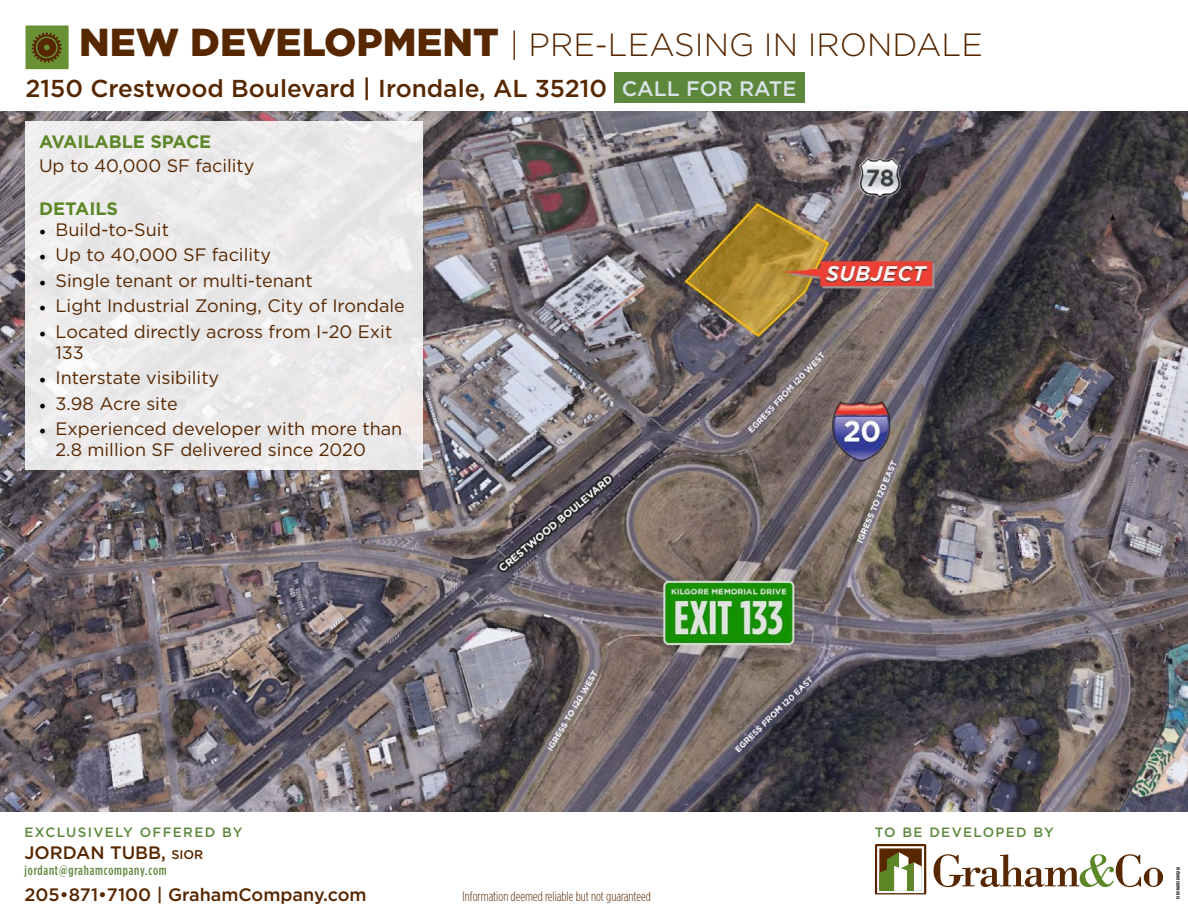
<style>
.page{position:relative;width:1188px;height:918px;background:#fff}
.page>*{position:absolute;margin:0;border:0;box-sizing:border-box;transform-origin:0 0}
.t1{font:300 32.1px "Gotham";color:#572700}
.t2{font:500 24.45px "Gotham";color:#572700}
.t3{font:500 21px "Gotham";color:#d8e3e9}
.t4{font:18px/21px "Gotham";color:#572700}
.t5{font:500 18px "Gotham";color:#572700}
.t6{font:700 18px "Gotham";color:#5c8727}
.t7{font:300 13.5px "Gotham Condensed";color:#572700}
.t8{font:500 13.5px "Gotham";letter-spacing:.1em;color:#5d883c}
.t9{font:500 13.5px "Gotham Condensed";letter-spacing:.06em;color:#5d883c}
.t10{font:7.2px "Visitor TT2 BRK";color:#000}
.s1{font-weight:900;font-size:39px}
.s2{font-family:"Minion Pro";color:#000}
.s3{font-size:12.6px}
</style>
<div class="page">
<img style="left:0;top:112px;width:1188px;height:700px">
<svg style="left:934px;top:854px;width:229px;height:33px"></svg>
<svg style="left:875px;top:844px;width:51px;height:50px"></svg>
<div style="left:614px;top:73px;width:190px;height:30px;background:#5d883c"></div>
<div style="left:26px;top:26px;width:43px;height:43px;background:#6a9036"></div>
<svg style="left:32px;top:32px;width:30px;height:31px"></svg>
<div style="left:26px;top:121px;width:397px;height:349px;background:#ebeaea"></div>
<h1 class="t1" style="left:79px;top:27px;width:905px"><span class="s1">NEW DEVELOPMENT</span> | PRE-LEASING IN IRONDALE</h1>
<h2 class="t2" style="left:26px;top:74px;width:583px">2150 Crestwood Boulevard | Irondale, AL 35210</h2>
<p class="t3" style="left:622px;top:76px;width:176px">CALL FOR RATE</p>
<p class="t6" style="left:39px;top:131px;width:174px">AVAILABLE SPACE</p>
<p class="t4" style="left:39px;top:155px;width:217px">Up to 40,000 SF facility</p>
<p class="t6" style="left:39px;top:198px;width:81px">DETAILS</p>
<p class="t4" style="left:39px;top:219px;width:131px"><span class="s2">•</span> Build-to-Suit</p>
<p class="t4" style="left:39px;top:244px;width:234px"><span class="s2">•</span> Up to 40,000 SF facility</p>
<p class="t4" style="left:39px;top:270px;width:275px"><span class="s2">•</span> Single tenant or multi-tenant</p>
<p class="t4" style="left:39px;top:295px;width:367px"><span class="s2">•</span> Light Industrial Zoning, City of Irondale</p>
<p class="t4" style="left:56px;top:321px;width:338px;text-indent:-17px"><span class="s2">•</span> Located directly across from I-20 Exit<br>133</p>
<p class="t4" style="left:39px;top:367px;width:182px"><span class="s2">•</span> Interstate visibility</p>
<p class="t4" style="left:39px;top:393px;width:140px"><span class="s2">•</span> 3.98 Acre site</p>
<p class="t4" style="left:56px;top:418px;width:348px;text-indent:-17px"><span class="s2">•</span> Experienced developer with more than<br>2.8 million SF delivered since 2020</p>
<p class="t8" style="left:25px;top:825px;width:219px">EXCLUSIVELY OFFERED BY</p>
<p class="t5" style="left:25px;top:842px;width:180px">JORDAN TUBB, <span class="s3">SIOR</span></p>
<p class="t9" style="left:25px;top:863px;width:144px">jordant@grahamcompany.com</p>
<p class="t5" style="left:25px;top:884px;width:344px">205•871•7100 | GrahamCompany.com</p>
<p class="t7" style="left:463px;top:889px;width:190px">Information deemed reliable but not guaranteed</p>
<p class="t8" style="left:875px;top:825px;width:181px">TO BE DEVELOPED BY</p>
<p class="t10" style="left:1173px;top:899px;width:33px;rotate:-90deg">05162022QQ</p>
</div>
